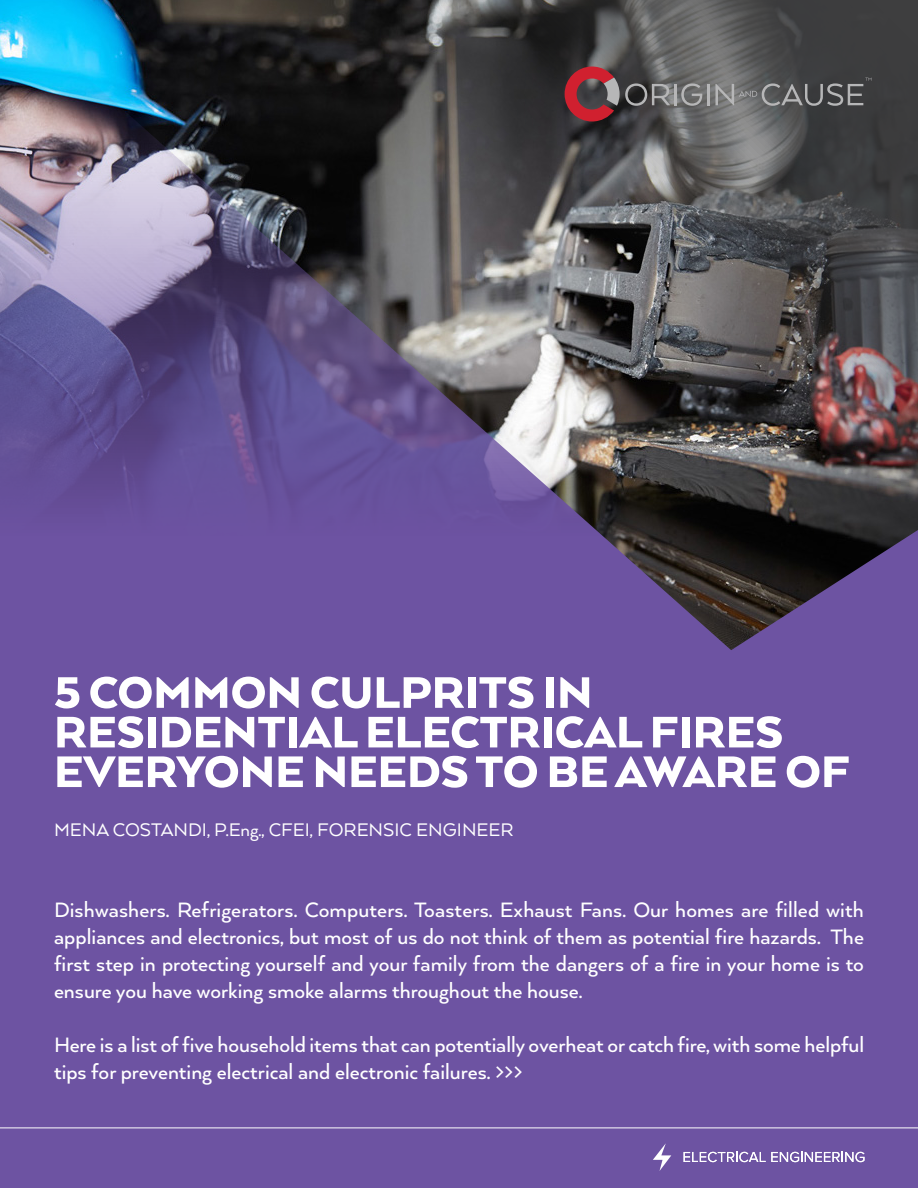
<style>
.page{position:relative;width:918px;height:1188px;background:#6d53a2}
.page>*{position:absolute;margin:0;border:0;box-sizing:border-box;transform-origin:0 0}
.t1{font:900 51px/39.6px "Arquitecta";color:#fff}
.t2{font:500 24px/27px "Arquitecta";letter-spacing:-.005em;color:#fff;text-align:justify}
.t3{font:21px "Arquitecta";color:#fff}
</style>
<div class="page">
<img style="left:0;top:0;width:918px;height:650px">
<hr style="left:0;top:1128px;width:918px;height:1px;background:#fff">
<hr style="left:674px;top:84px;width:3px;height:21px;background:#b6b6b7">
<svg style="left:681px;top:83px;width:21px;height:23px"></svg>
<hr style="left:707px;top:84px;width:2px;height:21px;background:#b6b6b7">
<svg style="left:565px;top:67px;width:105px;height:54px;background:#6d464a"></svg>
<svg style="left:716px;top:78px;width:155px;height:28px;background:#646566"></svg>
<svg style="left:653px;top:1144px;width:18px;height:27px"></svg>
<svg style="left:684px;top:1152px;width:181px;height:10px"></svg>
<p class="t1" style="left:54px;top:672px;width:540px">5 COMMON CULPRITS IN</p>
<p class="t1" style="left:54px;top:711px;width:797px">RESIDENTIAL ELECTRICAL FIRES<br>EVERYONE NEEDS TO BE AWARE OF</p>
<p class="t3" style="left:54px;top:817px;width:461px">MENA COSTANDI, P.Eng., CFEI, FORENSIC ENGINEER</p>
<p class="t2" style="left:54px;top:895px;width:812px">Dishwashers. Refrigerators. Computers. Toasters. Exhaust Fans. Our homes are filled with appliances and electronics, but most of us do not think of them as potential fire hazards. The first step in protecting yourself and your family from the dangers of a fire in your home is to ensure you have working smoke alarms throughout the house.</p>
<p class="t2" style="left:54px;top:1030px;width:812px">Here is a list of five household items that can potentially overheat or catch fire, with some helpful tips for preventing electrical and electronic failures. &gt;&gt;&gt;</p>
</div>
